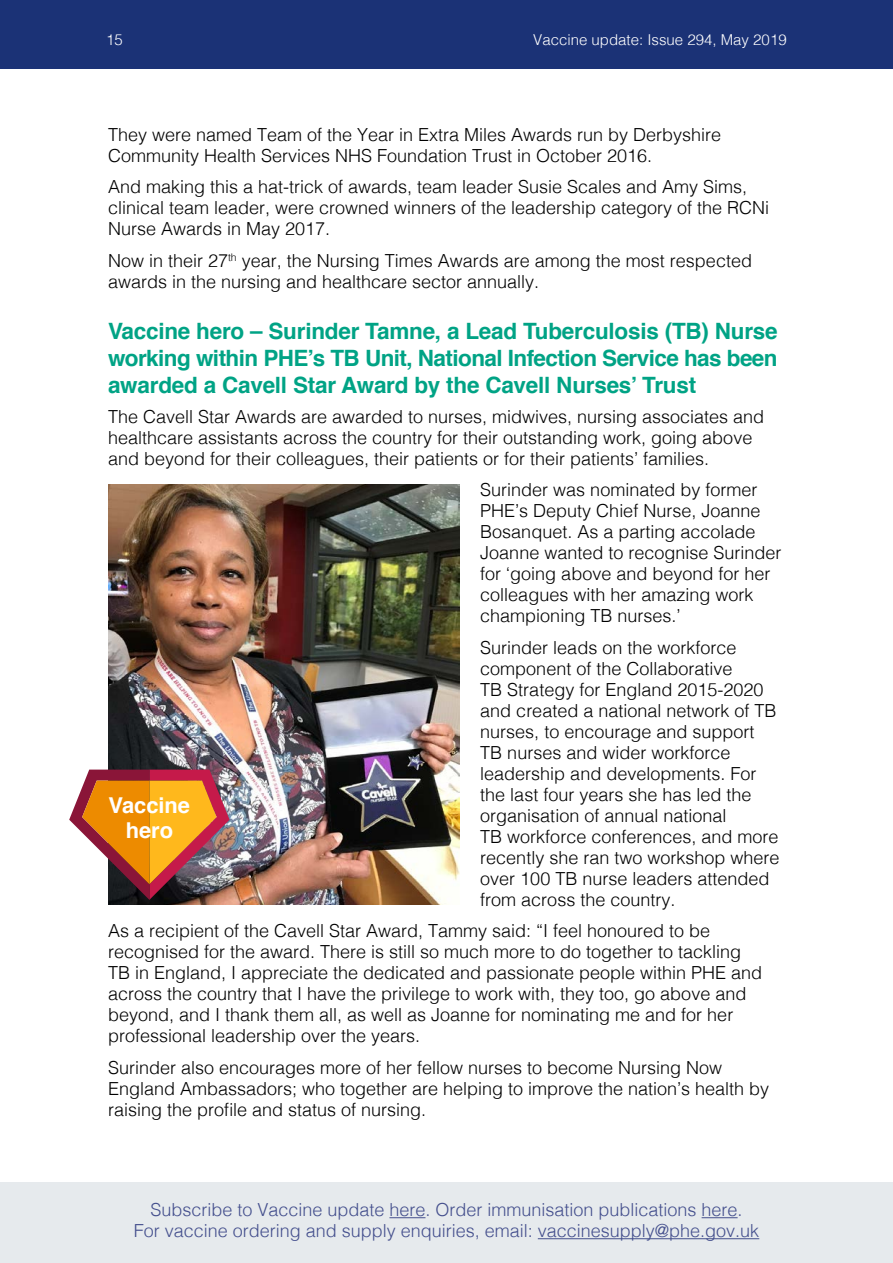
<style>
.page{position:relative;width:893px;height:1263px;background:#fff}
.page>*{position:absolute;margin:0;border:0;box-sizing:border-box;transform-origin:0 0}
.t1{font:700 22.5px/27px "Helvetica";letter-spacing:-.01em;color:#00a385;text-align:justify}
.t2{font:700 21.9px "Helvetica";color:#fff}
.body{font:300 18px/21px "Helvetica";color:#000}
.t3{font:300 18px/21px "Helvetica";color:#444f8d;text-align:center}
.t4{font:300 15px "Helvetica";color:#fff}
</style>
<div class="page">
<div style="left:0;top:1182px;width:893px;height:81px;background:#e6eaed"></div>
<div style="left:0;top:0;width:893px;height:68px;background:#1b3276"></div>
<hr style="left:389px;top:1217px;width:36px;height:1px;background:#444f8d">
<hr style="left:702px;top:1217px;width:36px;height:1px;background:#444f8d">
<hr style="left:538px;top:1238px;width:221px;height:1px;background:#444f8d">
<img style="left:108px;top:484px;width:351px;height:421px">
<svg style="left:69px;top:769px;width:161px;height:131px;background:#c4804c"></svg>
<p class="t4" style="left:106px;top:27px;width:18px">15</p>
<p class="t4" style="left:533px;top:27px;width:255px">Vaccine update: Issue 294, May 2019</p>
<p class="body" style="left:108px;top:122px;width:615px">They were named Team of the Year in Extra Miles Awards run by Derbyshire<br>Community Health Services NHS Foundation Trust in October 2016.</p>
<p class="body" style="left:108px;top:175px;width:663px">And making this a hat-trick of awards, team leader Susie Scales and Amy Sims, clinical team leader, were crowned winners of the leadership category of the RCNi<br>Nurse Awards in May 2017.</p>
<p class="body" style="left:108px;top:248px;width:645px">Now in their 27<sup>th</sup> year, the Nursing Times Awards are among the most respected awards in the nursing and healthcare sector annually.</p>
<p class="t1" style="left:108px;top:317px;width:671px">Vaccine hero – Surinder Tamne, a Lead Tuberculosis (TB) Nurse working within PHE’s TB Unit, National Infection Service has been awarded a Cavell Star Award by the Cavell Nurses’ Trust</p>
<p class="body" style="left:108px;top:404px;width:658px">The Cavell Star Awards are awarded to nurses, midwives, nursing associates and healthcare assistants across the country for their outstanding work, going above and beyond for their colleagues, their patients or for their patients’ families.</p>
<p class="body" style="left:480px;top:478px;width:303px">Surinder was nominated by former<br>PHE’s Deputy Chief Nurse, Joanne<br>Bosanquet. As a parting accolade<br>Joanne wanted to recognise Surinder for ‘going above and beyond for her colleagues with her amazing work championing TB nurses.’</p>
<p class="body" style="left:480px;top:635px;width:301px">Surinder leads on the workforce component of the Collaborative<br>TB Strategy for England 2015-2020 and created a national network of TB nurses, to encourage and support<br>TB nurses and wider workforce leadership and developments. For the last four years she has led the organisation of annual national<br>TB workforce conferences, and more recently she ran two workshop where over 100 TB nurse leaders attended from across the country.</p>
<p class="body" style="left:108px;top:919px;width:656px">As a recipient of the Cavell Star Award, Tammy said: “I feel honoured to be recognised for the award. There is still so much more to do together to tackling TB in England, I appreciate the dedicated and passionate people within PHE and across the country that I have the privilege to work with, they too, go above and beyond, and I thank them all, as well as Joanne for nominating me and for her professional leadership over the years.</p>
<p class="body" style="left:108px;top:1055px;width:663px">Surinder also encourages more of her fellow nurses to become Nursing Now<br>England Ambassadors; who together are helping to improve the nation’s health by raising the profile and status of nursing.</p>
<p class="t2" style="left:109px;top:787px;width:83px">Vaccine</p>
<p class="t2" style="left:126px;top:812px;width:49px">hero</p>
<p class="t3" style="left:134px;top:1198px;width:627px">Subscribe to Vaccine update here. Order immunisation publications here.<br>For vaccine ordering and supply enquiries, email: vaccinesupply@phe.gov.uk</p>
</div>
